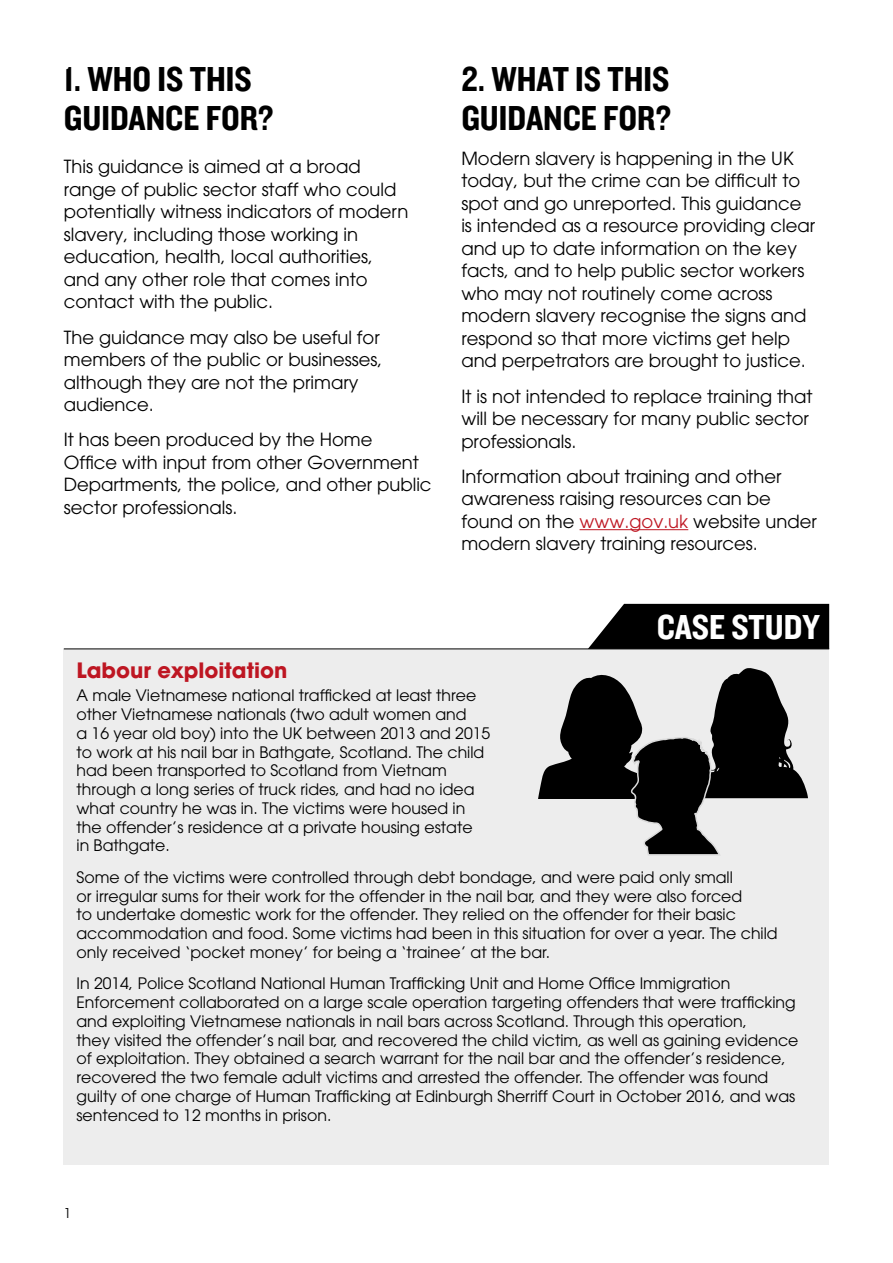
<style>
.page{position:relative;width:893px;height:1263px;background:#fff}
.page>*{position:absolute;margin:0;border:0;box-sizing:border-box;transform-origin:0 0}
.Body_text{font:36px/39px "Knockout HTF50 Welterweight";color:#000}
.Heading{font:36px/39px "Knockout HTF50 Welterweight";color:#000}
.Case_study_header{font:36px "Knockout HTF50 Welterweight";color:#fff}
.Subhead{font:700 21px "Avant Garde";color:#be1622}
.Body_text-2{font:18px/22.5px "Avant Garde";color:#000}
.Case_study{font:15.75px/18.8px "Avant Garde";color:#000}
.t1{font:13.5px "Avant Garde";color:#000}
.s1{color:#be1622}
</style>
<div class="page">
<hr style="left:580px;top:529px;width:108px;height:1px;background:#be1622">
<div style="left:64px;top:649px;width:765px;height:516px;background:#ededed"></div>
<svg style="left:588px;top:604px;width:241px;height:44px;background:#131313"></svg>
<hr style="left:64px;top:648px;width:765px;height:1px;background:#000">
<svg style="left:538px;top:668px;width:270px;height:188px"></svg>
<p class="Heading" style="left:64px;top:60px;width:211px">1. WHO IS THIS<br>GUIDANCE FOR?</p>
<p class="Body_text-2" style="left:64px;top:155px;width:346px">This guidance is aimed at a broad range of public sector staff who could potentially witness indicators of modern slavery, including those working in education, health, local authorities, and any other role that comes into contact with the public.</p>
<p class="Body_text-2" style="left:64px;top:326px;width:320px">The guidance may also be useful for members of the public or businesses, although they are not the primary audience.</p>
<p class="Body_text-2" style="left:64px;top:428px;width:369px">It has been produced by the Home<br>Office with input from other Government Departments, the police, and other public sector professionals.</p>
<p class="Body_text" style="left:461px;top:60px;width:211px">2. WHAT IS THIS<br>GUIDANCE FOR?</p>
<p class="Body_text-2" style="left:461px;top:147px;width:355px">Modern slavery is happening in the UK today, but the crime can be difficult to spot and go unreported. This guidance is intended as a resource providing clear and up to date information on the key facts, and to help public sector workers who may not routinely come across modern slavery recognise the signs and respond so that more victims get help and perpetrators are brought to justice.</p>
<p class="Body_text-2" style="left:461px;top:385px;width:353px">It is not intended to replace training that will be necessary for many public sector professionals.</p>
<p class="Body_text-2" style="left:461px;top:465px;width:357px">Information about training and other awareness raising resources can be found on the <span class="s1">www.gov.uk</span> website under modern slavery training resources.</p>
<p class="Case_study_header" style="left:657px;top:608px;width:164px">CASE STUDY</p>
<p class="Subhead" style="left:77px;top:657px;width:212px">Labour exploitation</p>
<p class="Case_study" style="left:77px;top:686px;width:415px">A male Vietnamese national trafficked at least three other Vietnamese nationals (two adult women and<br>a 16 year old boy) into the UK between 2013 and 2015 to work at his nail bar in Bathgate, Scotland. The child had been transported to Scotland from Vietnam through a long series of truck rides, and had no idea what country he was in. The victims were housed in the offender’s residence at a private housing estate<br>in Bathgate.</p>
<p class="Case_study" style="left:77px;top:868px;width:703px">Some of the victims were controlled through debt bondage, and were paid only small<br>or irregular sums for their work for the offender in the nail bar, and they were also forced<br>to undertake domestic work for the offender. They relied on the offender for their basic accommodation and food. Some victims had been in this situation for over a year. The child only received ‘pocket money’ for being a ‘trainee’ at the bar.</p>
<p class="Case_study" style="left:77px;top:974px;width:723px">In 2014, Police Scotland National Human Trafficking Unit and Home Office Immigration Enforcement collaborated on a large scale operation targeting offenders that were trafficking and exploiting Vietnamese nationals in nail bars across Scotland. Through this operation,<br>they visited the offender’s nail bar, and recovered the child victim, as well as gaining evidence of exploitation. They obtained a search warrant for the nail bar and the offender’s residence, recovered the two female adult victims and arrested the offender. The offender was found guilty of one charge of Human Trafficking at Edinburgh Sherriff Court in October 2016, and was sentenced to 12 months in prison.</p>
<p class="t1" style="left:64px;top:1205px;width:9px">1</p>
</div>
